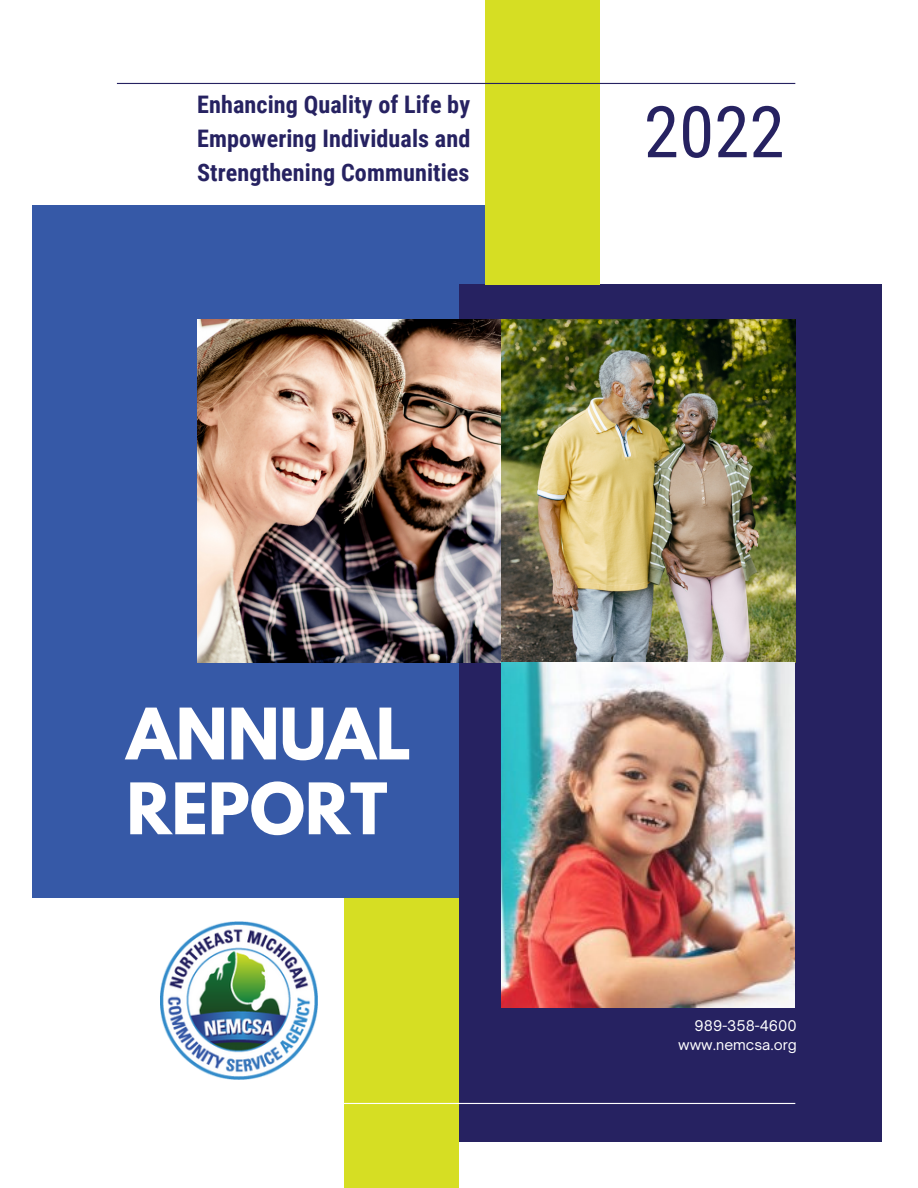
<style>
.page{position:relative;width:918px;height:1188px;background:#fff}
.page>*{position:absolute;margin:0;border:0;box-sizing:border-box;transform-origin:0 0}
.t1{font:71.25px "Roboto Condensed";color:#262261}
.t2{font:700 62.85px "League Spartan";color:#fff}
.t3{font:700 24.15px/33.8px "Roboto Condensed";letter-spacing:.005em;color:#262261;text-align:justify}
.t4{font:14.1px "Open Sauce One";color:#fff}
</style>
<div class="page">
<div style="left:32px;top:206px;width:453px;height:692px;background:#3659a7"></div>
<div style="left:459px;top:285px;width:422px;height:857px;background:#262261"></div>
<div style="left:485px;top:0;width:115px;height:285px;background:#d6de23"></div>
<img style="left:197px;top:320px;width:598px;height:343px">
<img style="left:501px;top:662px;width:294px;height:346px">
<div style="left:344px;top:898px;width:115px;height:290px;background:#d6de23"></div>
<hr style="left:117px;top:83px;width:678px;height:1px;background:#262261">
<hr style="left:117px;top:1103px;width:678px;height:1px;background:#fff">
<img style="left:160px;top:921px;width:158px;height:159px">
<p class="t3" style="left:197px;top:88px;width:275px">Enhancing Quality of Life by Empowering Individuals and Strengthening Communities</p>
<p class="t1" style="left:644px;top:91px;width:142px">2022</p>
<p class="t2" style="left:126px;top:703px;width:286px">ANNUAL</p>
<p class="t2" style="left:126px;top:778px;width:262px">REPORT</p>
<p class="t4" style="left:695px;top:1017px;width:104px">989-358-4600</p>
<p class="t4" style="left:678px;top:1036px;width:120px">www.nemcsa.org</p>
</div>
